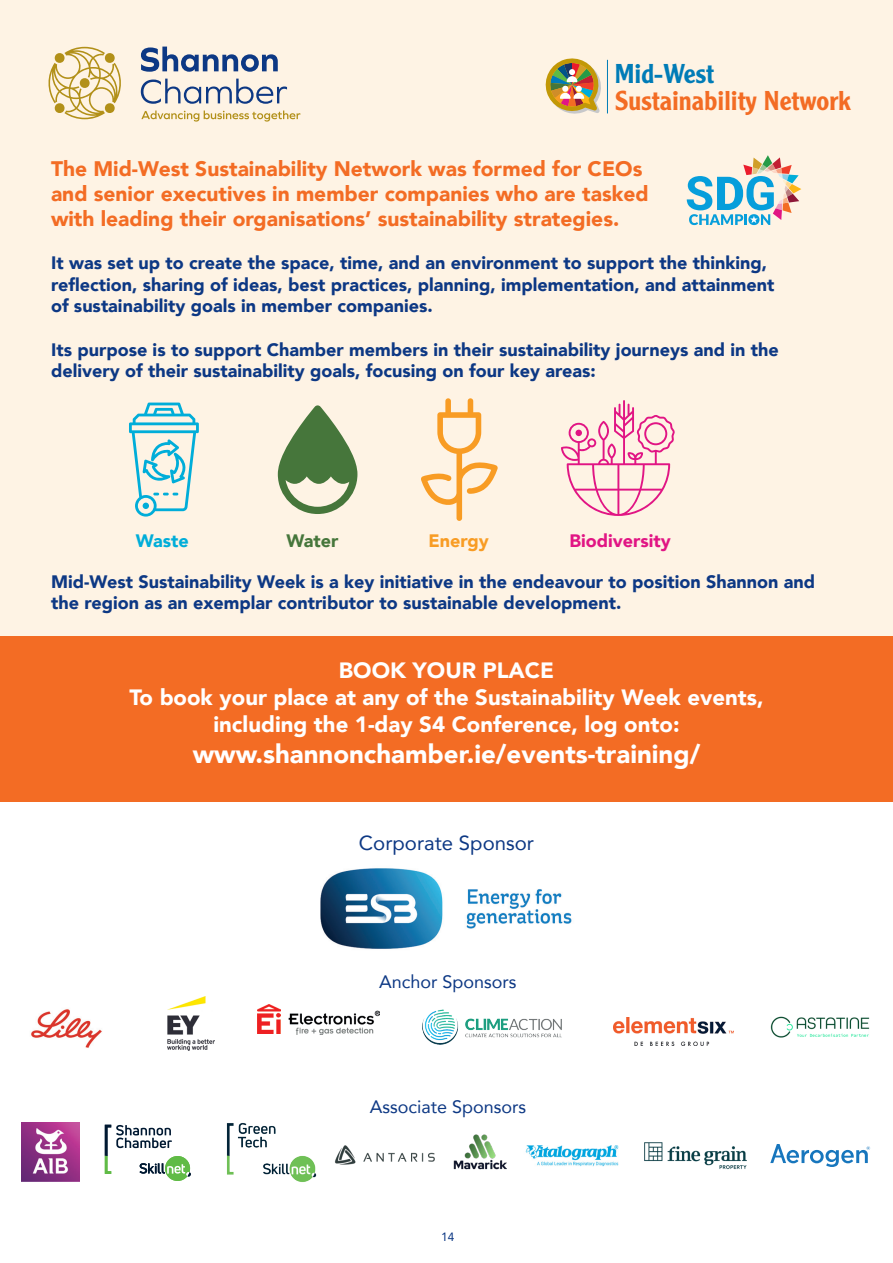
<style>
.page{position:relative;width:893px;height:1263px;background:#fff}
.page>*{position:absolute;margin:0;border:0;box-sizing:border-box;transform-origin:0 0}
.t1{font:500 26.7px "Clearface Gothic LT Std";color:#f36c24}
.t2{font:500 26.7px "Clearface Gothic LT Std";color:#007cb7}
.t3{font:900 25.8px "Avenir";color:#fff}
.t4{font:900 22.2px "Avenir";color:#fff}
.t5{font:900 21px "Avenir";color:#f36c24}
.t6{font:20.4px "Avenir";color:#0d3884}
.t7{font:900 18px/21.6px "Avenir";color:#0d3884}
.t8{font:18px "Avenir";color:#0d3884}
.t9{font:900 18px "Avenir";color:#e11584}
.t10{font:900 18px "Avenir";color:#f89c24}
.t11{font:900 18px "Avenir";color:#00add9}
.t12{font:900 18px "Avenir";color:#46763b}
.t13{font:12px "Avenir";color:#0d3884}
</style>
<div class="page">
<div style="left:0;top:0;width:893px;height:649px;background:#fef3e4"></div>
<hr style="left:607px;top:60px;width:1px;height:53px;background:#007cb7">
<svg style="left:545px;top:58px;width:56px;height:56px"></svg>
<svg style="left:141px;top:47px;width:137px;height:25px"></svg>
<svg style="left:141px;top:79px;width:146px;height:25px"></svg>
<svg style="left:141px;top:111px;width:159px;height:11px"></svg>
<svg style="left:48px;top:47px;width:73px;height:72px"></svg>
<svg style="left:421px;top:398px;width:77px;height:123px"></svg>
<svg style="left:561px;top:400px;width:114px;height:116px"></svg>
<svg style="left:129px;top:403px;width:70px;height:114px"></svg>
<svg style="left:278px;top:405px;width:79px;height:109px"></svg>
<div style="left:0;top:636px;width:893px;height:166px;background:#f36c24"></div>
<img style="left:320px;top:868px;width:252px;height:81px">
<img style="left:31px;top:1009px;width:71px;height:39px">
<img style="left:613px;top:1017px;width:121px;height:28px">
<img style="left:422px;top:1009px;width:140px;height:36px">
<svg style="left:687px;top:155px;width:114px;height:70px"></svg>
<img style="left:288px;top:1010px;width:92px;height:24px">
<img style="left:258px;top:1004px;width:23px;height:29px">
<img style="left:168px;top:996px;width:46px;height:54px">
<img style="left:770px;top:1016px;width:100px;height:22px">
<img style="left:226px;top:1123px;width:90px;height:59px">
<svg style="left:105px;top:1125px;width:86px;height:56px"></svg>
<img style="left:21px;top:1122px;width:59px;height:59px">
<img style="left:335px;top:1145px;width:100px;height:20px">
<img style="left:454px;top:1134px;width:52px;height:36px">
<img style="left:525px;top:1145px;width:94px;height:22px">
<svg style="left:770px;top:1144px;width:100px;height:23px"></svg>
<img style="left:644px;top:1142px;width:103px;height:28px">
<p class="t2" style="left:615px;top:57px;width:101px">Mid-West</p>
<p class="t1" style="left:615px;top:84px;width:238px">Sustainability Network</p>
<p class="t5" style="left:51px;top:150px;width:593px">The Mid-West Sustainability Network was formed for CEOs</p>
<p class="t5" style="left:51px;top:175px;width:599px">and senior executives in member companies who are tasked</p>
<p class="t5" style="left:51px;top:201px;width:570px">with leading their organisations’ sustainability strategies.</p>
<p class="t7" style="left:51px;top:252px;width:725px">It was set up to create the space, time, and an environment to support the thinking, reflection, sharing of ideas, best practices, planning, implementation, and attainment of sustainability goals in member companies.</p>
<p class="t7" style="left:51px;top:338px;width:729px">Its purpose is to support Chamber members in their sustainability journeys and in the delivery of their sustainability goals, focusing on four key areas:</p>
<p class="t11" style="left:136px;top:525px;width:54px">Waste</p>
<p class="t12" style="left:287px;top:525px;width:53px">Water</p>
<p class="t10" style="left:428px;top:525px;width:62px">Energy</p>
<p class="t9" style="left:569px;top:525px;width:103px">Biodiversity</p>
<p class="t7" style="left:51px;top:570px;width:765px">Mid-West Sustainability Week is a key initiative in the endeavour to position Shannon and the region as an exemplar contributor to sustainable development.</p>
<p class="t4" style="left:339px;top:652px;width:217px">BOOK YOUR PLACE</p>
<p class="t4" style="left:129px;top:678px;width:636px">To book your place at any of the Sustainability Week events,</p>
<p class="t4" style="left:213px;top:705px;width:468px">including the 1-day S4 Conference, log onto:</p>
<p class="t3" style="left:193px;top:731px;width:509px">www.shannonchamber.ie/events-training/</p>
<p class="t6" style="left:359px;top:826px;width:177px">Corporate Sponsor</p>
<p class="t8" style="left:379px;top:967px;width:139px">Anchor Sponsors</p>
<p class="t8" style="left:370px;top:1092px;width:158px">Associate Sponsors</p>
<p class="t13" style="left:441px;top:1227px;width:15px">14</p>
</div>
